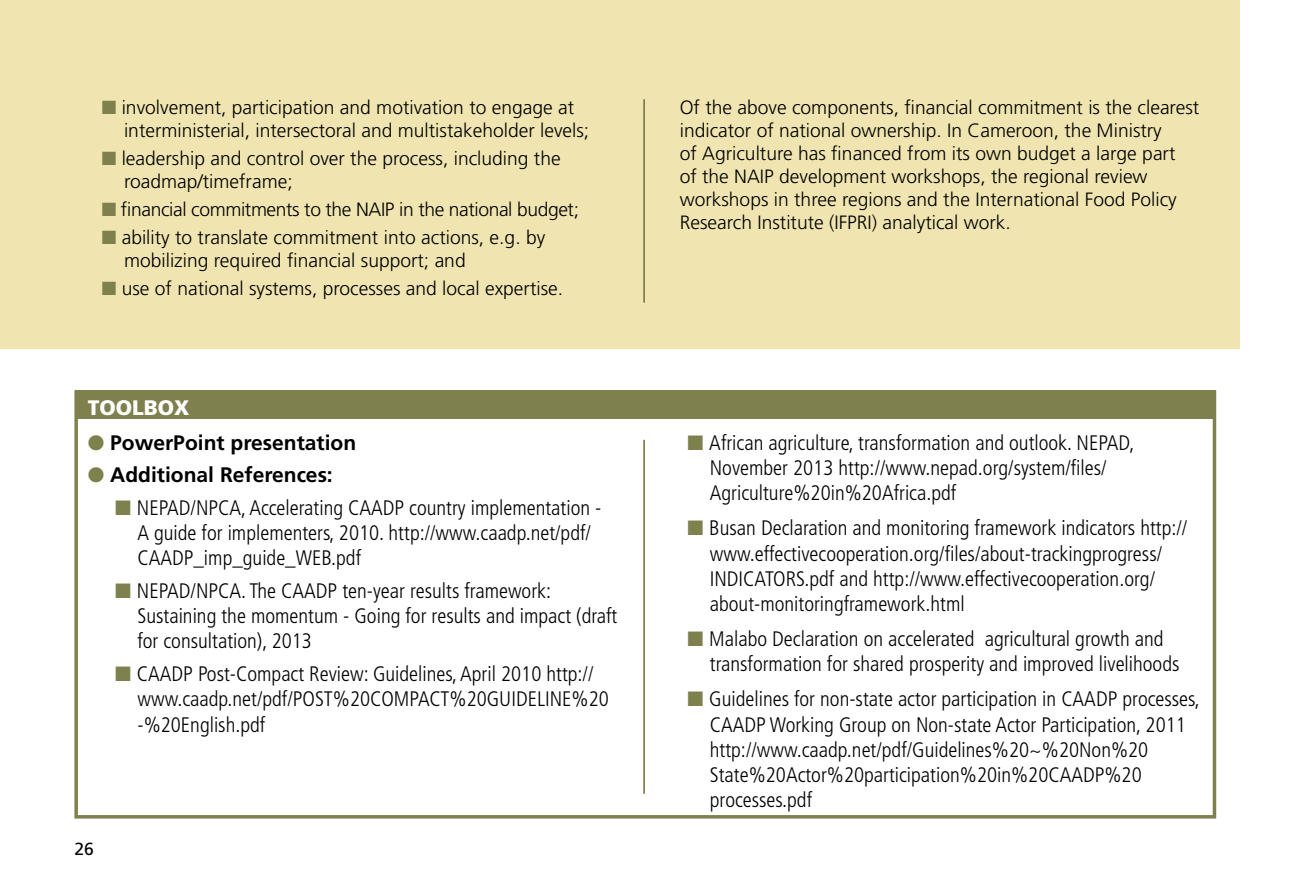
<style>
.page{position:relative;width:1290px;height:893px;background:#fff}
.page>*{position:absolute;margin:0;border:0;box-sizing:border-box;transform-origin:0 0}
.t1{font:300 condensed 21px/25.2px "Frutiger LT Std";color:#000}
.t2{font:700 21px "Frutiger LT Std";color:#000}
.t3{font:900 21px "Frutiger LT Std";color:#fff}
.t4{font:300 19.25px/23.1px "Frutiger LT Std";color:#000}
.t5{font:300 19.25px "Frutiger LT Std";letter-spacing:-.02em;color:#000}
.t6{font:17.5px "Frutiger LT Std";color:#000}
.s1{color:#7e814e}
</style>
<div class="page">
<div style="left:0;top:0;width:1240px;height:349px;background:#f0e5b0"></div>
<div style="left:75px;top:390px;width:1140px;height:29px;background:#7e814e"></div>
<div style="left:74px;top:390px;width:1142px;height:429px;border:4px solid #7e814e"></div>
<hr style="left:643px;top:99px;width:2px;height:204px;background:#7e814e">
<hr style="left:643px;top:440px;width:2px;height:354px;background:#7e814e">
<p class="t4" style="left:124px;top:96px;width:467px;text-indent:-22px"><span class="s1">■</span> involvement, participation and motivation to engage at interministerial, intersectoral and multistakeholder levels;</p>
<p class="t4" style="left:124px;top:147px;width:438px;text-indent:-22px"><span class="s1">■</span> leadership and control over the process, including the roadmap/timeframe;</p>
<p class="t5" style="left:102px;top:199px;width:479px"><span class="s1">■</span> financial commitments to the NAIP in the national budget;</p>
<p class="t4" style="left:124px;top:226px;width:423px;text-indent:-22px"><span class="s1">■</span> ability to translate commitment into actions, e.g. by mobilizing required financial support; and</p>
<p class="t4" style="left:102px;top:277px;width:463px"><span class="s1">■</span> use of national systems, processes and local expertise.</p>
<p class="t3" style="left:88px;top:395px;width:103px">TOOLBOX</p>
<p class="t2" style="left:88px;top:430px;width:270px"><span class="s1">●</span> PowerPoint presentation</p>
<p class="t2" style="left:88px;top:463px;width:246px"><span class="s1">●</span> Additional References:</p>
<p class="t1" style="left:137px;top:495px;width:465px;text-indent:-22px"><span class="s1">■</span> NEPAD/NPCA, Accelerating CAADP country implementation -<br>A guide for implementers, 2010. http://www.caadp.net/pdf/<br>CAADP_imp_guide_WEB.pdf</p>
<p class="t1" style="left:137px;top:578px;width:481px;text-indent:-22px"><span class="s1">■</span> NEPAD/NPCA. The CAADP ten-year results framework:<br>Sustaining the momentum - Going for results and impact (draft for consultation), 2013</p>
<p class="t1" style="left:137px;top:661px;width:473px;text-indent:-22px"><span class="s1">■</span> CAADP Post-Compact Review: Guidelines, April 2010 http:// www.caadp.net/pdf/POST%20COMPACT%20GUIDELINE%20 -%20English.pdf</p>
<p class="t6" style="left:74px;top:839px;width:21px">26</p>
<p class="t4" style="left:680px;top:96px;width:521px">Of the above components, financial commitment is the clearest indicator of national ownership. In Cameroon, the Ministry<br>of Agriculture has financed from its own budget a large part<br>of the NAIP development workshops, the regional review workshops in three regions and the International Food Policy Research Institute (IFPRI) analytical work.</p>
<p class="t1" style="left:710px;top:430px;width:426px;text-indent:-22px"><span class="s1">■</span> African agriculture, transformation and outlook. NEPAD,<br>November 2013 http://www.nepad.org/system/files/<br>Agriculture%20in%20Africa.pdf</p>
<p class="t1" style="left:710px;top:516px;width:479px;text-indent:-22px"><span class="s1">■</span> Busan Declaration and monitoring framework indicators http:// www.effectivecooperation.org/files/about-trackingprogress/ INDICATORS.pdf and http://www.effectivecooperation.org/ about-monitoringframework.html</p>
<p class="t1" style="left:710px;top:627px;width:471px;text-indent:-22px"><span class="s1">■</span> Malabo Declaration on accelerated agricultural growth and transformation for shared prosperity and improved livelihoods</p>
<p class="t1" style="left:710px;top:687px;width:491px;text-indent:-22px"><span class="s1">■</span> Guidelines for non-state actor participation in CAADP processes, CAADP Working Group on Non-state Actor Participation, 2011 http://www.caadp.net/pdf/Guidelines%20~%20Non%20<br>State%20Actor%20participation%20in%20CAADP%20 processes.pdf</p>
</div>
